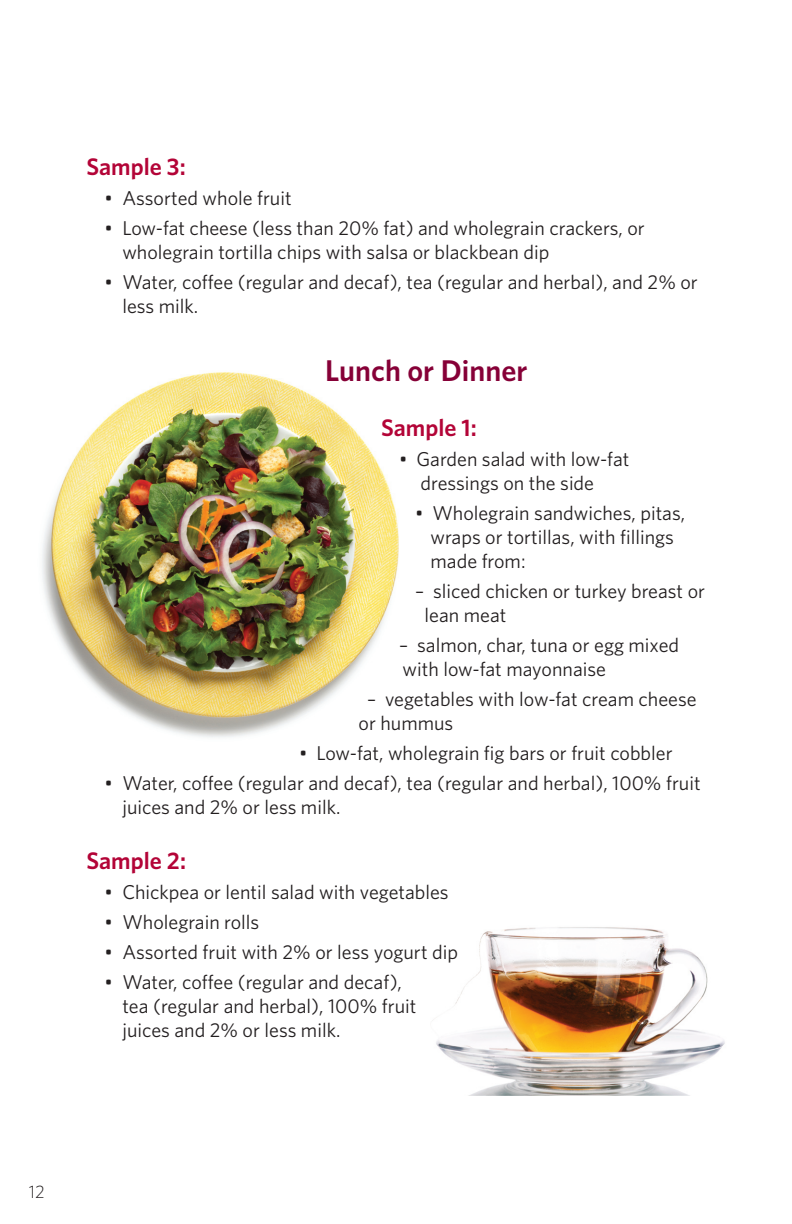
<style>
.page{position:relative;width:792px;height:1224px;background:#fff}
.page>*{position:absolute;margin:0;border:0;box-sizing:border-box;transform-origin:0 0}
.Head_B{font:600 30px "Whitney";color:#860037}
.Head_C{font:600 24px "Whitney";color:#b30437}
.t1{font:20px/24px "Whitney";color:#231f20}
.t2{font:300 18px "Whitney";color:#231f20}
</style>
<div class="page">
<img style="left:432px;top:927px;width:293px;height:168px">
<img style="left:42px;top:372px;width:357px;height:366px">
<p class="Head_C" style="left:86px;top:151px;width:101px">Sample 3:</p>
<p class="t1" style="left:104px;top:186px;width:189px">• Assorted whole fruit</p>
<p class="t1" style="left:122px;top:216px;width:524px;text-indent:-18px">• Low-fat cheese (less than 20% fat) and wholegrain crackers, or wholegrain tortilla chips with salsa or blackbean dip</p>
<p class="t1" style="left:122px;top:270px;width:577px;text-indent:-18px">• Water, coffee (regular and decaf), tea (regular and herbal), and 2% or less milk.</p>
<p class="Head_B" style="left:325px;top:351px;width:204px">Lunch or Dinner</p>
<p class="Head_C" style="left:381px;top:411px;width:97px">Sample 1:</p>
<p class="t1" style="left:421px;top:446px;width:210px;text-indent:-22px">• Garden salad with low-fat dressings on the side</p>
<p class="t1" style="left:431px;top:500px;width:256px;text-indent:-16px">• Wholegrain sandwiches, pitas, wraps or tortillas, with fillings made from:</p>
<p class="t1" style="left:425px;top:578px;width:282px;text-indent:-10px">– sliced chicken or turkey breast or lean meat</p>
<p class="t1" style="left:399px;top:632px;width:282px">– salmon, char, tuna or egg mixed with low-fat mayonnaise</p>
<p class="t1" style="left:359px;top:686px;width:340px;text-indent:8px">– vegetables with low-fat cream cheese or hummus</p>
<p class="t1" style="left:299px;top:740px;width:375px">• Low-fat, wholegrain fig bars or fruit cobbler</p>
<p class="t1" style="left:122px;top:770px;width:580px;text-indent:-18px">• Water, coffee (regular and decaf), tea (regular and herbal), 100% fruit juices and 2% or less milk.</p>
<p class="Head_C" style="left:86px;top:844px;width:101px">Sample 2:</p>
<p class="t1" style="left:104px;top:879px;width:346px">• Chickpea or lentil salad with vegetables</p>
<p class="t1" style="left:104px;top:909px;width:157px">• Wholegrain rolls</p>
<p class="t1" style="left:104px;top:939px;width:355px">• Assorted fruit with 2% or less yogurt dip</p>
<p class="t1" style="left:122px;top:969px;width:296px;text-indent:-18px">• Water, coffee (regular and decaf), tea (regular and herbal), 100% fruit juices and 2% or less milk.</p>
<p class="t2" style="left:29px;top:1180px;width:18px">12</p>
</div>
